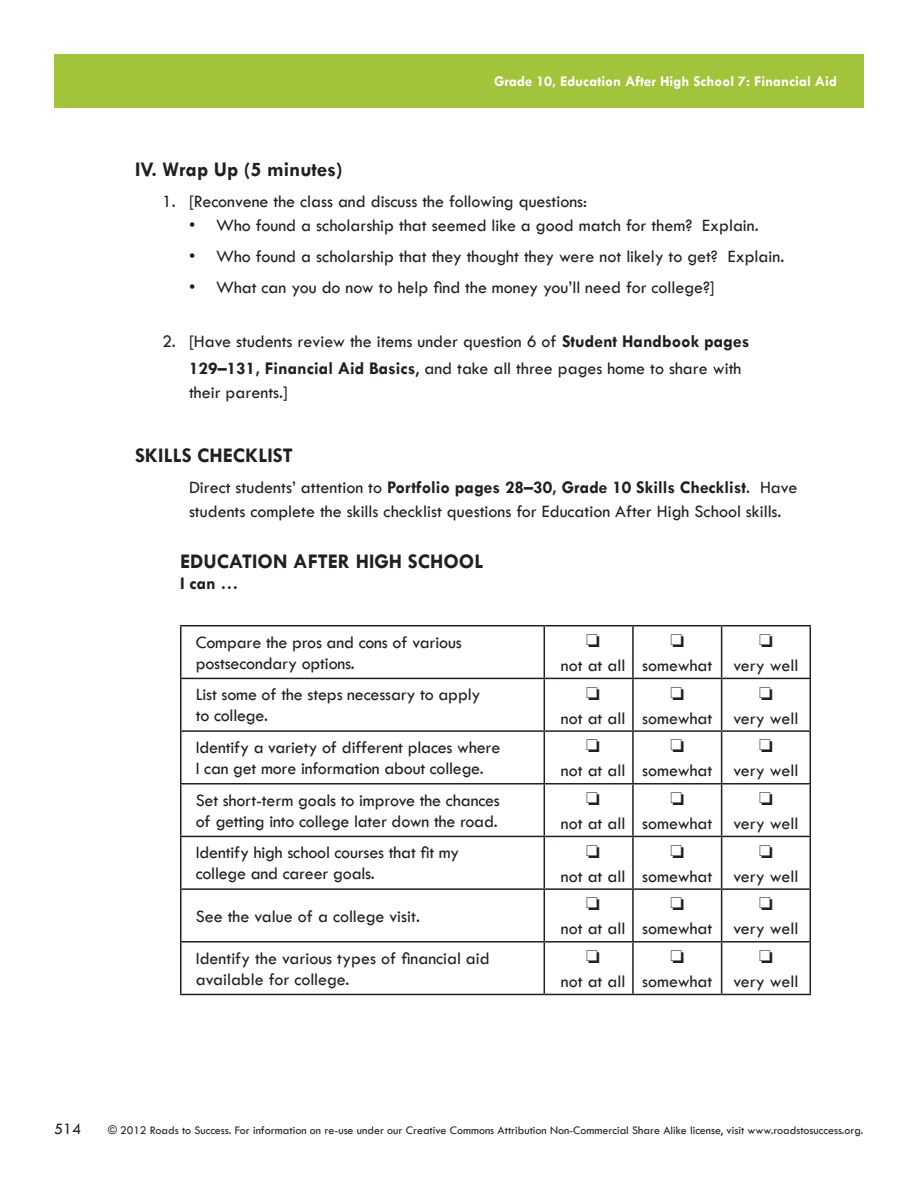
<style>
.page{position:relative;width:918px;height:1188px;background:#fff}
.page>*{position:absolute;margin:0;border:0;box-sizing:border-box;transform-origin:0 0}
.A_NumberListRoman{font:700 21px "Tw Cen";color:#231f20}
.SHFR_Text{font:700 21px "Tw Cen";color:#231f20}
.A_ChartText{font:18px/24px "Tw Cen";letter-spacing:-.01em;color:#231f20;text-align:center}
.A_NumberList1{font:18px "Tw Cen";color:#231f20}
.A_Text{font:18px/24px "Tw Cen";color:#231f20}
.A_NumberList2{font:18px/27px "Tw Cen";color:#231f20}
.LO_Text{font:18px/24px "Tw Cen";color:#231f20;text-align:center}
.SHFR_Text-2{font:700 18px "Tw Cen";color:#231f20}
.t1{font:16.5px "Tw Cen";color:#231f20}
.t2{font:700 15px "Tw Cen";color:#fff}
.t3{font:12px "Tw Cen";color:#231f20}
.s1{font-weight:700}
</style>
<div class="page">
<div style="left:54px;top:54px;width:810px;height:54px;background:#a1c43a"></div>
<hr style="left:180px;top:625px;width:364px;height:1px;background:#231f20">
<hr style="left:180px;top:626px;width:2px;height:52px;background:#231f20">
<hr style="left:544px;top:625px;width:89px;height:1px;background:#231f20">
<hr style="left:544px;top:626px;width:1px;height:52px;background:#231f20">
<hr style="left:633px;top:625px;width:89px;height:1px;background:#231f20">
<hr style="left:632px;top:626px;width:2px;height:52px;background:#231f20">
<hr style="left:722px;top:625px;width:89px;height:1px;background:#231f20">
<hr style="left:721px;top:626px;width:1px;height:52px;background:#231f20">
<hr style="left:810px;top:626px;width:1px;height:52px;background:#231f20">
<hr style="left:180px;top:678px;width:364px;height:1px;background:#231f20">
<hr style="left:180px;top:679px;width:2px;height:51px;background:#231f20">
<hr style="left:544px;top:678px;width:89px;height:1px;background:#231f20">
<hr style="left:544px;top:679px;width:1px;height:51px;background:#231f20">
<hr style="left:633px;top:678px;width:89px;height:1px;background:#231f20">
<hr style="left:632px;top:679px;width:2px;height:51px;background:#231f20">
<hr style="left:722px;top:678px;width:89px;height:1px;background:#231f20">
<hr style="left:721px;top:679px;width:1px;height:51px;background:#231f20">
<hr style="left:810px;top:679px;width:1px;height:51px;background:#231f20">
<hr style="left:180px;top:730px;width:364px;height:2px;background:#231f20">
<hr style="left:180px;top:732px;width:2px;height:51px;background:#231f20">
<hr style="left:544px;top:730px;width:89px;height:2px;background:#231f20">
<hr style="left:544px;top:732px;width:1px;height:51px;background:#231f20">
<hr style="left:633px;top:730px;width:89px;height:2px;background:#231f20">
<hr style="left:632px;top:732px;width:2px;height:51px;background:#231f20">
<hr style="left:722px;top:730px;width:89px;height:2px;background:#231f20">
<hr style="left:721px;top:732px;width:1px;height:51px;background:#231f20">
<hr style="left:810px;top:732px;width:1px;height:51px;background:#231f20">
<hr style="left:180px;top:783px;width:364px;height:2px;background:#231f20">
<hr style="left:180px;top:785px;width:2px;height:51px;background:#231f20">
<hr style="left:544px;top:783px;width:89px;height:2px;background:#231f20">
<hr style="left:544px;top:785px;width:1px;height:51px;background:#231f20">
<hr style="left:633px;top:783px;width:89px;height:2px;background:#231f20">
<hr style="left:632px;top:785px;width:2px;height:51px;background:#231f20">
<hr style="left:722px;top:783px;width:89px;height:2px;background:#231f20">
<hr style="left:721px;top:785px;width:1px;height:51px;background:#231f20">
<hr style="left:810px;top:785px;width:1px;height:51px;background:#231f20">
<hr style="left:180px;top:836px;width:364px;height:1px;background:#231f20">
<hr style="left:180px;top:837px;width:2px;height:51px;background:#231f20">
<hr style="left:544px;top:836px;width:89px;height:1px;background:#231f20">
<hr style="left:544px;top:837px;width:1px;height:51px;background:#231f20">
<hr style="left:633px;top:836px;width:89px;height:1px;background:#231f20">
<hr style="left:632px;top:837px;width:2px;height:51px;background:#231f20">
<hr style="left:722px;top:836px;width:89px;height:1px;background:#231f20">
<hr style="left:721px;top:837px;width:1px;height:51px;background:#231f20">
<hr style="left:810px;top:837px;width:1px;height:51px;background:#231f20">
<hr style="left:180px;top:888px;width:364px;height:2px;background:#231f20">
<hr style="left:180px;top:890px;width:2px;height:51px;background:#231f20">
<hr style="left:544px;top:888px;width:89px;height:2px;background:#231f20">
<hr style="left:544px;top:890px;width:1px;height:51px;background:#231f20">
<hr style="left:633px;top:888px;width:89px;height:2px;background:#231f20">
<hr style="left:632px;top:890px;width:2px;height:51px;background:#231f20">
<hr style="left:722px;top:888px;width:89px;height:2px;background:#231f20">
<hr style="left:721px;top:890px;width:1px;height:51px;background:#231f20">
<hr style="left:810px;top:890px;width:1px;height:51px;background:#231f20">
<hr style="left:180px;top:941px;width:364px;height:2px;background:#231f20">
<hr style="left:180px;top:943px;width:2px;height:51px;background:#231f20">
<hr style="left:544px;top:941px;width:89px;height:2px;background:#231f20">
<hr style="left:544px;top:943px;width:1px;height:51px;background:#231f20">
<hr style="left:633px;top:941px;width:89px;height:2px;background:#231f20">
<hr style="left:632px;top:943px;width:2px;height:51px;background:#231f20">
<hr style="left:722px;top:941px;width:89px;height:2px;background:#231f20">
<hr style="left:721px;top:943px;width:1px;height:51px;background:#231f20">
<hr style="left:810px;top:943px;width:1px;height:51px;background:#231f20">
<hr style="left:180px;top:994px;width:364px;height:1px;background:#231f20">
<hr style="left:544px;top:994px;width:89px;height:1px;background:#231f20">
<hr style="left:633px;top:994px;width:89px;height:1px;background:#231f20">
<hr style="left:722px;top:994px;width:89px;height:1px;background:#231f20">
<p class="t2" style="left:494px;top:72px;width:344px">Grade 10, Education After High School 7: Financial Aid</p>
<p class="A_NumberListRoman" style="left:135px;top:157px;width:209px">IV. Wrap Up (5 minutes)</p>
<p class="A_NumberList1" style="left:162px;top:191px;width:427px">1. [Reconvene the class and discuss the following questions:</p>
<p class="A_NumberList1" style="left:189px;top:215px;width:571px">• Who found a scholarship that seemed like a good match for them? Explain.</p>
<p class="A_NumberList1" style="left:189px;top:245px;width:597px">• Who found a scholarship that they thought they were not likely to get? Explain.</p>
<p class="A_NumberList1" style="left:189px;top:276px;width:527px">• What can you do now to help find the money you’ll need for college?]</p>
<p class="A_NumberList2" style="left:189px;top:327px;width:562px;text-indent:-27px">2. [Have students review the items under question 6 of <span class="s1">Student Handbook pages<br>129–131, Financial Aid Basics</span>, and take all three pages home to share with</p>
<p class="A_NumberList2" style="left:189px;top:378px;width:100px">their parents.]</p>
<p class="A_NumberListRoman" style="left:135px;top:443px;width:160px">SKILLS CHECKLIST</p>
<p class="A_Text" style="left:189px;top:475px;width:610px">Direct students’ attention to <span class="s1">Portfolio pages 28–30, Grade 10 Skills Checklist</span>. Have students complete the skills checklist questions for Education After High School skills.</p>
<p class="SHFR_Text" style="left:180px;top:549px;width:305px">EDUCATION AFTER HIGH SCHOOL</p>
<p class="SHFR_Text-2" style="left:180px;top:572px;width:60px">I can …</p>
<p class="A_ChartText" style="left:196px;top:632px;width:267px;line-height:21px;text-align:left">Compare the pros and cons of various postsecondary options.</p>
<p class="A_ChartText" style="left:561px;top:629px;width:66px">❏<br>not at all</p>
<p class="LO_Text" style="left:642px;top:629px;width:72px">❏ somewhat</p>
<p class="LO_Text" style="left:733px;top:629px;width:67px">❏<br>very well</p>
<p class="A_ChartText" style="left:196px;top:684px;width:286px;line-height:21px;text-align:left">List some of the steps necessary to apply to college.</p>
<p class="A_ChartText" style="left:561px;top:682px;width:66px">❏<br>not at all</p>
<p class="LO_Text" style="left:642px;top:682px;width:72px">❏ somewhat</p>
<p class="LO_Text" style="left:733px;top:682px;width:67px">❏<br>very well</p>
<p class="A_ChartText" style="left:196px;top:737px;width:306px;line-height:21px;text-align:left">Identify a variety of different places where<br>I can get more information about college.</p>
<p class="A_ChartText" style="left:561px;top:735px;width:66px">❏<br>not at all</p>
<p class="LO_Text" style="left:642px;top:735px;width:72px">❏ somewhat</p>
<p class="LO_Text" style="left:733px;top:735px;width:67px">❏<br>very well</p>
<p class="A_ChartText" style="left:196px;top:790px;width:306px;line-height:21px;text-align:left">Set short-term goals to improve the chances of getting into college later down the road.</p>
<p class="A_ChartText" style="left:561px;top:787px;width:66px">❏<br>not at all</p>
<p class="LO_Text" style="left:642px;top:787px;width:72px">❏ somewhat</p>
<p class="LO_Text" style="left:733px;top:787px;width:67px">❏<br>very well</p>
<p class="A_ChartText" style="left:196px;top:842px;width:265px;line-height:21px;text-align:left">Identify high school courses that fit my college and career goals.</p>
<p class="A_ChartText" style="left:561px;top:840px;width:66px">❏<br>not at all</p>
<p class="LO_Text" style="left:642px;top:840px;width:72px">❏ somewhat</p>
<p class="LO_Text" style="left:733px;top:840px;width:67px">❏<br>very well</p>
<p class="A_ChartText" style="left:196px;top:904px;width:226px">See the value of a college visit.</p>
<p class="A_ChartText" style="left:561px;top:893px;width:66px">❏<br>not at all</p>
<p class="LO_Text" style="left:642px;top:893px;width:72px">❏ somewhat</p>
<p class="LO_Text" style="left:733px;top:893px;width:67px">❏<br>very well</p>
<p class="A_ChartText" style="left:196px;top:948px;width:296px;line-height:21px;text-align:left">Identify the various types of financial aid available for college.</p>
<p class="A_ChartText" style="left:561px;top:945px;width:66px">❏<br>not at all</p>
<p class="LO_Text" style="left:642px;top:945px;width:72px">❏ somewhat</p>
<p class="LO_Text" style="left:733px;top:945px;width:67px">❏<br>very well</p>
<p class="t1" style="left:54px;top:1119px;width:29px">514</p>
<p class="t3" style="left:108px;top:1123px;width:757px">© 2012 Roads to Success. For information on re-use under our Creative Commons Attribution Non-Commercial Share Alike license, visit www.roadstosuccess.org.</p>
</div>
